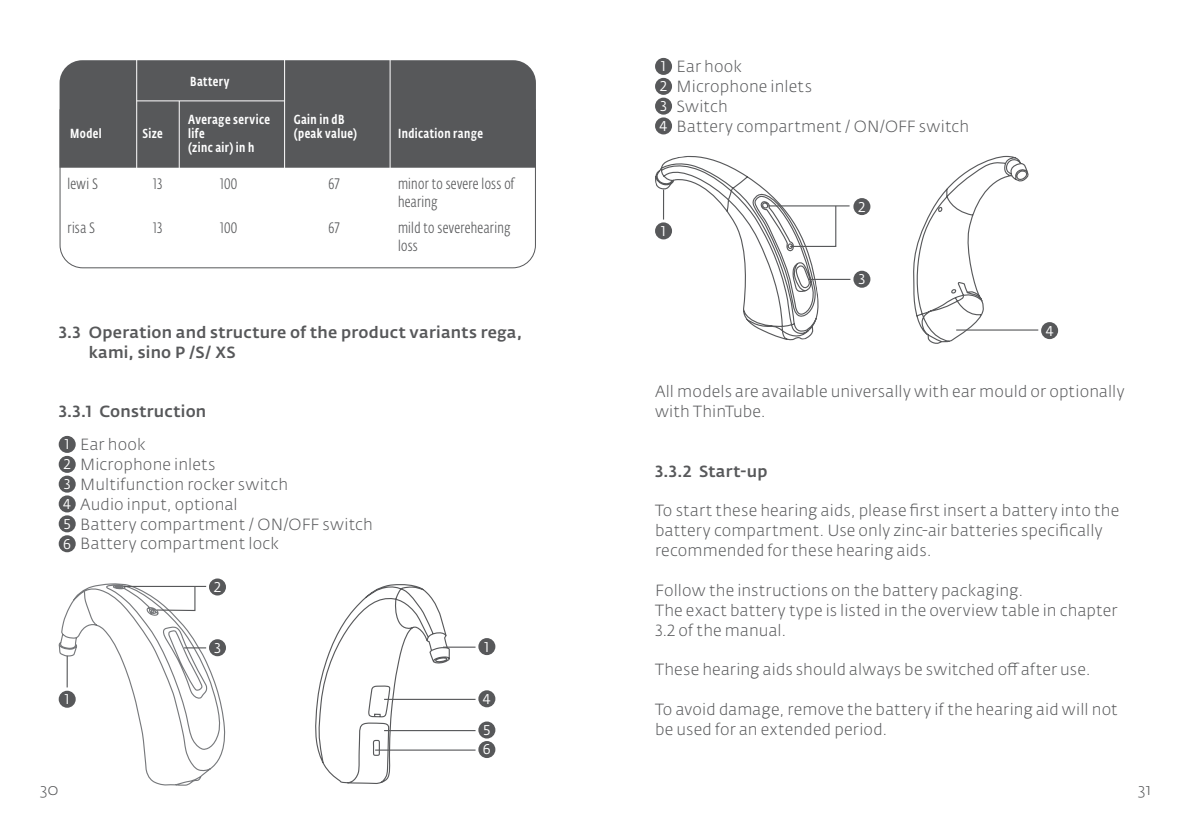
<style>
.page{position:relative;width:1191px;height:840px;background:#fff}
.page>*{position:absolute;margin:0;border:0;box-sizing:border-box;transform-origin:0 0}
.t1{font:300 16px/19.8px "Fedra Sans Alt Pro";letter-spacing:.01em;color:#57585a}
.t2{font:500 16px/19.8px "Fedra Sans Alt Pro";letter-spacing:.015em;color:#57585a}
.t3{font:300 15px/18px "Fedra Sans Cond Alt Pro";letter-spacing:.025em;color:#57585a}
.t4{font:14px/19.8px "Fedra Sans Alt Pro";color:#fff;text-align:justify}
.t5{font:500 13px/14px "Fedra Sans Cond Alt Pro";letter-spacing:.03em;color:#fff}
.s1{font-weight:400;font-size:14px;color:#fff}
</style>
<div class="page">
<div style="left:59px;top:435px;width:17px;height:17px;background:#57585a;border-radius:50%"></div>
<div style="left:59px;top:455px;width:17px;height:17px;background:#57585a;border-radius:50%"></div>
<div style="left:59px;top:475px;width:17px;height:17px;background:#57585a;border-radius:50%"></div>
<div style="left:59px;top:495px;width:17px;height:17px;background:#57585a;border-radius:50%"></div>
<div style="left:59px;top:515px;width:17px;height:17px;background:#57585a;border-radius:50%"></div>
<div style="left:59px;top:535px;width:17px;height:17px;background:#57585a;border-radius:50%"></div>
<div style="left:478px;top:637px;width:17px;height:17px;background:#57585a;border-radius:50%"></div>
<div style="left:478px;top:690px;width:17px;height:17px;background:#57585a;border-radius:50%"></div>
<div style="left:478px;top:721px;width:17px;height:17px;background:#57585a;border-radius:50%"></div>
<div style="left:478px;top:740px;width:17px;height:17px;background:#57585a;border-radius:50%"></div>
<svg style="left:315px;top:584px;width:135px;height:199px"></svg>
<hr style="left:443px;top:646px;width:32px;height:1px;background:#57585a">
<hr style="left:384px;top:729px;width:91px;height:1px;background:#57585a">
<hr style="left:375px;top:749px;width:100px;height:1px;background:#57585a">
<hr style="left:384px;top:698px;width:91px;height:1px;background:#57585a">
<div style="left:655px;top:58px;width:17px;height:17px;background:#57585a;border-radius:50%"></div>
<div style="left:655px;top:78px;width:17px;height:17px;background:#57585a;border-radius:50%"></div>
<div style="left:655px;top:98px;width:17px;height:17px;background:#57585a;border-radius:50%"></div>
<div style="left:655px;top:117px;width:17px;height:17px;background:#57585a;border-radius:50%"></div>
<div style="left:853px;top:198px;width:17px;height:17px;background:#57585a;border-radius:50%"></div>
<div style="left:853px;top:270px;width:17px;height:17px;background:#57585a;border-radius:50%"></div>
<div style="left:1041px;top:322px;width:17px;height:17px;background:#57585a;border-radius:50%"></div>
<hr style="left:956px;top:329px;width:82px;height:1px;background:#57585a">
<hr style="left:767px;top:205px;width:82px;height:1px;background:#57585a">
<hr style="left:808px;top:279px;width:42px;height:1px;background:#57585a">
<svg style="left:655px;top:156px;width:182px;height:185px"></svg>
<svg style="left:913px;top:156px;width:115px;height:188px"></svg>
<svg style="left:59px;top:109px;width:477px;height:160px"></svg>
<div style="left:60px;top:60px;width:476px;height:108px;background:#57585a"></div>
<hr style="left:137px;top:100px;width:147px;height:1px;background:#fff">
<hr style="left:136px;top:59px;width:1px;height:110px;background:#fff">
<hr style="left:389px;top:59px;width:1px;height:110px;background:#fff">
<hr style="left:284px;top:59px;width:1px;height:110px;background:#fff">
<hr style="left:179px;top:101px;width:1px;height:68px;background:#fff">
<svg style="left:209px;top:578px;width:17px;height:17px"></svg>
<svg style="left:59px;top:583px;width:166px;height:202px"></svg>
<div style="left:209px;top:639px;width:17px;height:17px;background:#57585a;border-radius:50%"></div>
<p class="t5" style="left:70px;top:127px;width:33px">Model</p>
<p class="t3" style="left:67px;top:174px;width:32px">lewi S</p>
<p class="t3" style="left:67px;top:218px;width:29px">risa S</p>
<p class="t5" style="left:190px;top:74px;width:41px">Battery</p>
<p class="t5" style="left:188px;top:112px;width:83px">Average service life<br>(zinc air) in h</p>
<p class="t5" style="left:294px;top:112px;width:65px">Gain in dB (peak value)</p>
<p class="t5" style="left:142px;top:127px;width:22px">Size</p>
<p class="t5" style="left:398px;top:127px;width:86px">Indication range</p>
<p class="t3" style="left:153px;top:174px;width:11px">13</p>
<p class="t3" style="left:153px;top:218px;width:11px">13</p>
<p class="t3" style="left:220px;top:174px;width:19px">100</p>
<p class="t3" style="left:220px;top:218px;width:19px">100</p>
<p class="t3" style="left:328px;top:174px;width:12px">67</p>
<p class="t3" style="left:328px;top:218px;width:12px">67</p>
<p class="t3" style="left:398px;top:174px;width:118px">minor to severe loss of hearing</p>
<p class="t3" style="left:398px;top:218px;width:114px">mild to severehearing loss</p>
<p class="t2" style="left:89px;top:322px;width:435px;text-indent:-30px">3.3 Operation and structure of the product variants rega, kami, sino P /S/ XS</p>
<p class="t2" style="left:59px;top:401px;width:149px">3.3.1 Construction</p>
<p class="t1" style="left:80px;top:434px;width:294px;text-indent:-15px"><span class="s1">1</span> Ear hook<br>Microphone inlets<br>Multifunction rocker switch<br>Audio input, optional<br>Battery compartment / ON/OFF switch<br>Battery compartment lock</p>
<p class="t4" style="left:64px;top:454px;width:8px">2</p>
<p class="t4" style="left:64px;top:474px;width:8px">3</p>
<p class="t4" style="left:63px;top:494px;width:9px">4<br>5<br>6</p>
<p class="t4" style="left:65px;top:689px;width:6px">1</p>
<p class="t4" style="left:214px;top:576px;width:8px">2</p>
<p class="t4" style="left:214px;top:637px;width:8px">3</p>
<p class="t4" style="left:484px;top:636px;width:6px">1</p>
<p class="t4" style="left:483px;top:688px;width:9px">4</p>
<p class="t4" style="left:483px;top:720px;width:9px">5<br>6</p>
<p class="t1" style="left:676px;top:57px;width:294px;text-indent:-15px"><span class="s1">1</span> Ear hook<br>Microphone inlets<br>Switch<br>Battery compartment / ON/OFF switch</p>
<p class="t4" style="left:660px;top:76px;width:8px">2</p>
<p class="t4" style="left:660px;top:96px;width:8px">3</p>
<p class="t4" style="left:659px;top:116px;width:9px">4</p>
<p class="t4" style="left:661px;top:221px;width:6px">1</p>
<p class="t4" style="left:858px;top:197px;width:8px">2</p>
<p class="t4" style="left:858px;top:269px;width:8px">3</p>
<p class="t4" style="left:1045px;top:320px;width:9px">4</p>
<p class="t1" style="left:655px;top:381px;width:471px">All models are available universally with ear mould or optionally with ThinTube.</p>
<p class="t2" style="left:655px;top:461px;width:114px">3.3.2 Start-up</p>
<p class="t1" style="left:655px;top:500px;width:465px">To start these hearing aids, please first insert a battery into the battery compartment. Use only zinc-air batteries specifically recommended for these hearing aids.</p>
<p class="t1" style="left:655px;top:580px;width:464px">Follow the instructions on the battery packaging.<br>The exact battery type is listed in the overview table in chapter<br>3.2 of the manual.</p>
<p class="t1" style="left:655px;top:659px;width:437px">These hearing aids should always be switched off after use.</p>
<p class="t1" style="left:655px;top:699px;width:464px">To avoid damage, remove the battery if the hearing aid will not be used for an extended period.</p>
<p class="t1" style="left:40px;top:778px;width:21px">30</p>
<p class="t1" style="left:1138px;top:778px;width:15px">31</p>
</div>
